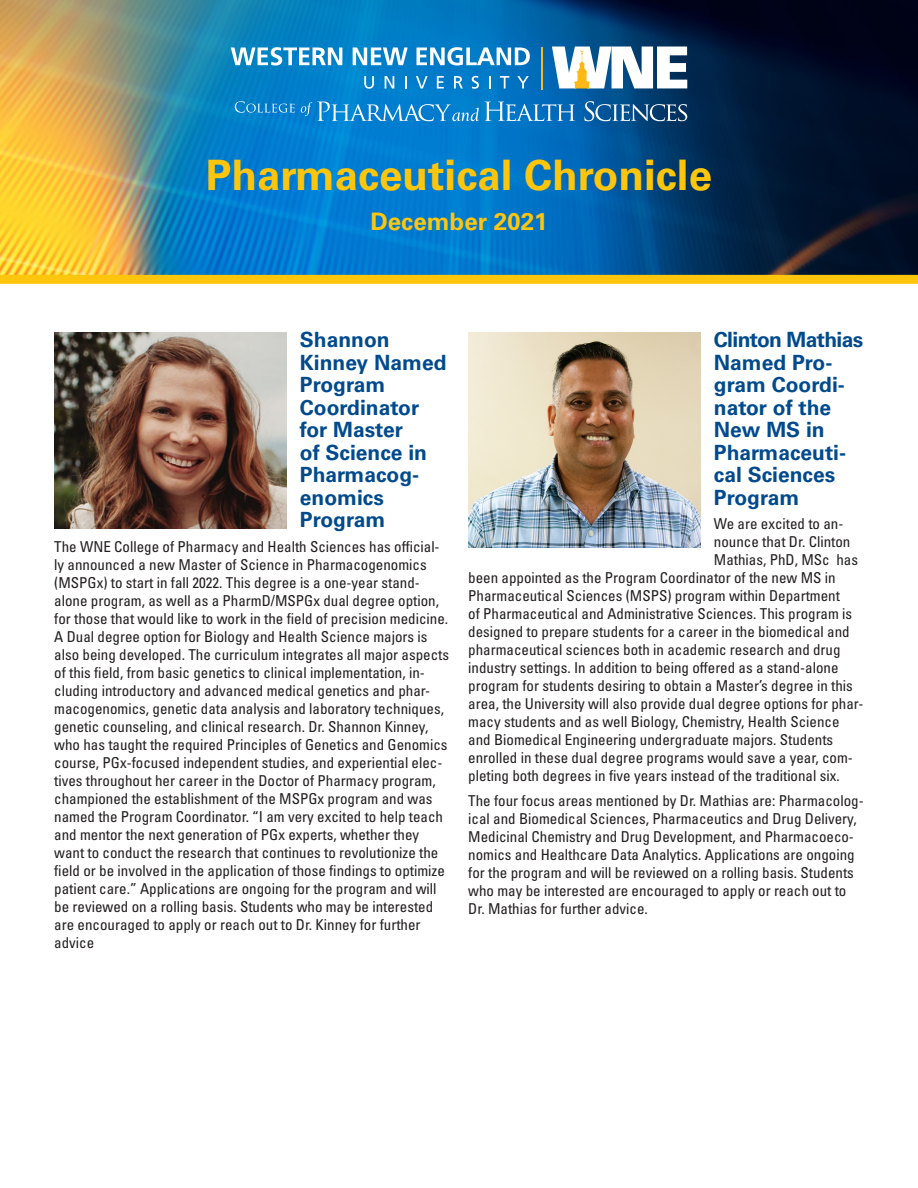
<style>
.page{position:relative;width:918px;height:1188px;background:#fff}
.page>*{position:absolute;margin:0;border:0;box-sizing:border-box;transform-origin:0 0}
.t1{font:700 42px "Univers LT Pro 65";color:#fec50d}
.t2{font:700 24.15px "Univers LT Pro 65";color:#fec50d}
.t3{font:700 21px/22.5px "Univers LT Pro 65";color:#004a8d}
.t4{font:condensed 15px/18px "Univers LT Pro";color:#231f20}
</style>
<div class="page">
<img style="left:0;top:0;width:918px;height:275px">
<hr style="left:541px;top:47px;width:1px;height:42px;background:#fcb814">
<svg style="left:364px;top:76px;width:10px;height:13px"></svg>
<svg style="left:385px;top:76px;width:9px;height:13px"></svg>
<svg style="left:405px;top:76px;width:2px;height:13px"></svg>
<svg style="left:416px;top:76px;width:12px;height:13px"></svg>
<svg style="left:437px;top:76px;width:7px;height:13px"></svg>
<svg style="left:454px;top:76px;width:9px;height:13px"></svg>
<svg style="left:472px;top:76px;width:7px;height:13px"></svg>
<svg style="left:489px;top:76px;width:2px;height:13px"></svg>
<svg style="left:500px;top:76px;width:9px;height:13px"></svg>
<svg style="left:517px;top:76px;width:12px;height:13px"></svg>
<svg style="left:552px;top:47px;width:135px;height:41px"></svg>
<svg style="left:231px;top:47px;width:111px;height:18px"></svg>
<svg style="left:353px;top:48px;width:55px;height:17px"></svg>
<svg style="left:417px;top:47px;width:113px;height:18px"></svg>
<svg style="left:235px;top:101px;width:60px;height:12px"></svg>
<svg style="left:301px;top:102px;width:178px;height:19px;background:#3398d8"></svg>
<svg style="left:485px;top:102px;width:90px;height:19px;background:#3b92cf"></svg>
<svg style="left:584px;top:101px;width:103px;height:20px;background:#386f9b"></svg>
<div style="left:0;top:275px;width:918px;height:9px;background:#fec50d"></div>
<img style="left:54px;top:332px;width:232px;height:197px">
<img style="left:468px;top:332px;width:232px;height:216px">
<p class="t1" style="left:206px;top:146px;width:508px">Pharmaceutical Chronicle</p>
<p class="t2" style="left:370px;top:205px;width:179px">December 2021</p>
<p class="t3" style="left:300px;top:328px;width:148px">Shannon<br>Kinney Named<br>Program<br>Coordinator for Master<br>of Science in<br>Pharmacog&shy;enomics<br>Program</p>
<p class="t4" style="left:54px;top:537px;width:396px">The WNE College of Pharmacy and Health Sciences has official&shy;ly announced a new Master of Science in Pharmacogenomics (MSPGx) to start in fall 2022. This degree is a one-year stand&shy;alone program, as well as a PharmD/MSPGx dual degree option, for those that would like to work in the field of precision medicine.<br>A Dual degree option for Biology and Health Science majors is also being developed. The curriculum integrates all major aspects of this field, from basic genetics to clinical implementation, in&shy;cluding introductory and advanced medical genetics and phar&shy;macogenomics, genetic data analysis and laboratory techniques, genetic counseling, and clinical research. Dr. Shannon Kinney, who has taught the required Principles of Genetics and Genomics course, PGx-focused independent studies, and experiential elec&shy;tives throughout her career in the Doctor of Pharmacy program, championed the establishment of the MSPGx program and was named the Program Coordinator. “I am very excited to help teach and mentor the next generation of PGx experts, whether they want to conduct the research that continues to revolutionize the field or be involved in the application of those findings to optimize patient care.” Applications are ongoing for the program and will be reviewed on a rolling basis. Students who may be interested are encouraged to apply or reach out to Dr. Kinney for further advice</p>
<p class="t3" style="left:714px;top:328px;width:151px">Clinton Mathias<br>Named Pro&shy;gram Coordi&shy;nator of the<br>New MS in<br>Pharmaceuti&shy;cal Sciences<br>Program</p>
<p class="t4" style="left:714px;top:515px;width:131px">We are excited to an-</p>
<p class="t4" style="left:714px;top:533px;width:138px">nounce that Dr. Clinton</p>
<p class="t4" style="left:714px;top:551px;width:146px">Mathias, PhD, MSc has</p>
<p class="t4" style="left:468px;top:569px;width:369px">been appointed as the Program Coordinator of the new MS in</p>
<p class="t4" style="left:468px;top:587px;width:373px">Pharmaceutical Sciences (MSPS) program within Department</p>
<p class="t4" style="left:468px;top:605px;width:386px">of Pharmaceutical and Administrative Sciences. This program is</p>
<p class="t4" style="left:468px;top:623px;width:383px">designed to prepare students for a career in the biomedical and</p>
<p class="t4" style="left:468px;top:641px;width:374px">pharmaceutical sciences both in academic research and drug</p>
<p class="t4" style="left:468px;top:659px;width:372px">industry settings. In addition to being offered as a stand-alone</p>
<p class="t4" style="left:468px;top:677px;width:386px">program for students desiring to obtain a Master’s degree in this</p>
<p class="t4" style="left:468px;top:695px;width:397px">area, the University will also provide dual degree options for phar-</p>
<p class="t4" style="left:468px;top:713px;width:373px">macy students and as well Biology, Chemistry, Health Science</p>
<p class="t4" style="left:468px;top:731px;width:366px">and Biomedical Engineering undergraduate majors. Students</p>
<p class="t4" style="left:468px;top:749px;width:386px">enrolled in these dual degree programs would save a year, com-</p>
<p class="t4" style="left:468px;top:767px;width:373px">pleting both degrees in five years instead of the traditional six.</p>
<p class="t4" style="left:468px;top:792px;width:397px">The four focus areas mentioned by Dr. Mathias are: Pharmacolog&shy;ical and Biomedical Sciences, Pharmaceutics and Drug Delivery, Medicinal Chemistry and Drug Development, and Pharmacoeco&shy;nomics and Healthcare Data Analytics. Applications are ongoing for the program and will be reviewed on a rolling basis. Students who may be interested are encouraged to apply or reach out to Dr. Mathias for further advice.</p>
</div>
